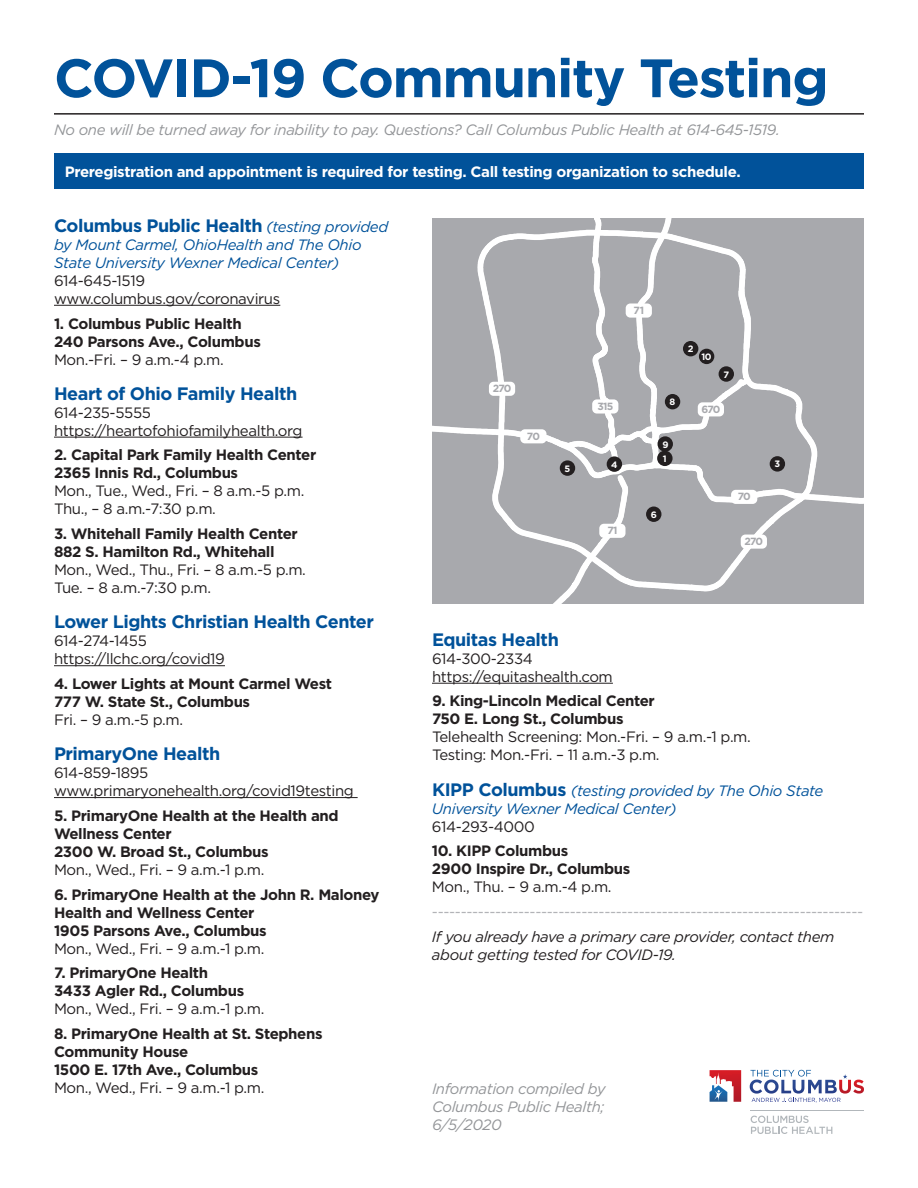
<style>
.page{position:relative;width:918px;height:1188px;background:#fff}
.page>*{position:absolute;margin:0;border:0;box-sizing:border-box;transform-origin:0 0}
.t1{font:700 54px "Gotham";letter-spacing:-.025em;color:#01529a}
.t2{font:700 18px "Gotham";letter-spacing:-.025em;color:#01529a}
.t3{font:15px/18px "Gotham";letter-spacing:-.025em;color:#231f20}
.t4{font:700 15px/18px "Gotham";letter-spacing:-.025em;color:#231f20}
.t5{font:italic 15px/18px "Gotham";letter-spacing:-.025em;color:#01529a}
.t6{font:italic 15px/18px "Gotham";letter-spacing:-.025em;color:#939598;text-align:justify}
.t7{font:700 15px "Gotham";letter-spacing:-.025em;color:#fff}
.t8{font:italic 15px/18px "Gotham";letter-spacing:-.025em;color:#231f20}
.t9{font:15px "Gotham";color:#b2b3b7}
.t10{font:700 10.35px "Gotham";letter-spacing:-.085em;color:#a8a9ad}
.t11{font:700 9.3px "Gotham";color:#fff}
.s1{font-weight:400;font-style:italic;font-size:15px}
.s2{font-weight:700;font-style:normal;font-size:18px}
</style>
<div class="page">
<hr style="left:54px;top:113px;width:810px;height:2px;background:#231f20">
<svg style="left:432px;top:218px;width:432px;height:385px;background:#afb0b3"></svg>
<div style="left:683px;top:341px;width:15px;height:15px;background:#231f20;border-radius:50%"></div>
<div style="left:719px;top:366px;width:15px;height:16px;background:#231f20;border-radius:50%"></div>
<div style="left:770px;top:456px;width:15px;height:16px;background:#231f20;border-radius:50%"></div>
<div style="left:665px;top:394px;width:15px;height:15px;background:#231f20;border-radius:50%"></div>
<div style="left:560px;top:460px;width:15px;height:16px;background:#231f20;border-radius:50%"></div>
<div style="left:646px;top:507px;width:15px;height:15px;background:#231f20;border-radius:50%"></div>
<div style="left:658px;top:436px;width:15px;height:16px;background:#231f20;border-radius:50%"></div>
<div style="left:607px;top:456px;width:15px;height:16px;background:#231f20;border-radius:50%"></div>
<div style="left:698px;top:402px;width:26px;height:14px;background:#fff;border-radius:5px"></div>
<div style="left:731px;top:490px;width:26px;height:14px;background:#fff;border-radius:5px"></div>
<div style="left:599px;top:524px;width:27px;height:14px;background:#fff;border-radius:5px"></div>
<div style="left:520px;top:429px;width:27px;height:14px;background:#fff;border-radius:5px"></div>
<div style="left:592px;top:399px;width:26px;height:15px;background:#fff;border-radius:5px"></div>
<div style="left:626px;top:303px;width:26px;height:15px;background:#fff;border-radius:5px"></div>
<div style="left:489px;top:382px;width:26px;height:14px;background:#fff;border-radius:5px"></div>
<div style="left:741px;top:535px;width:26px;height:14px;background:#fff;border-radius:5px"></div>
<div style="left:699px;top:349px;width:15px;height:15px;background:#231f20;border-radius:50%"></div>
<div style="left:657px;top:451px;width:16px;height:15px;background:#231f20;border-radius:50%"></div>
<hr style="left:750px;top:1110px;width:114px;height:1px;background:#b2b7bb">
<svg style="left:710px;top:1070px;width:31px;height:32px"></svg>
<svg style="left:751px;top:1116px;width:81px;height:18px"></svg>
<svg style="left:750px;top:1070px;width:114px;height:33px"></svg>
<hr style="left:54px;top:305px;width:226px;height:1px;background:#231f20">
<hr style="left:54px;top:437px;width:249px;height:1px;background:#231f20">
<hr style="left:54px;top:665px;width:171px;height:1px;background:#231f20">
<hr style="left:54px;top:797px;width:304px;height:1px;background:#231f20">
<hr style="left:432px;top:683px;width:181px;height:1px;background:#231f20">
<div style="left:54px;top:154px;width:810px;height:35px;background:#01529a"></div>
<h1 class="t1" style="left:54px;top:42px;width:776px">COVID-19 Community Testing</h1>
<p class="t6" style="left:54px;top:121px;width:727px">No one will be turned away for inability to pay. Questions? Call Columbus Public Health at 614-645-1519.</p>
<p class="t7" style="left:65px;top:162px;width:677px">Preregistration and appointment is required for testing. Call testing organization to schedule.</p>
<p class="t2" style="left:54px;top:213px;width:336px">Columbus Public Health <span class="s1">(testing provided</span></p>
<p class="t5" style="left:54px;top:235px;width:309px">by Mount Carmel, OhioHealth and The Ohio<br>State University Wexner Medical Center)</p>
<p class="t3" style="left:54px;top:271px;width:228px">614-645-1519 www.columbus.gov/coronavirus</p>
<p class="t4" style="left:54px;top:314px;width:208px">1. Columbus Public Health<br>240 Parsons Ave., Columbus</p>
<p class="t3" style="left:54px;top:350px;width:171px">Mon.-Fri. – 9 a.m.-4 p.m.</p>
<p class="t2" style="left:54px;top:381px;width:245px">Heart of Ohio Family Health</p>
<p class="t3" style="left:54px;top:403px;width:250px">614-235-5555 https://heartofohiofamilyhealth.org</p>
<p class="t4" style="left:54px;top:446px;width:264px">2. Capital Park Family Health Center<br>2365 Innis Rd., Columbus</p>
<p class="t3" style="left:54px;top:482px;width:252px">Mon., Tue., Wed., Fri. – 8 a.m.-5 p.m.<br>Thu., – 8 a.m.-7:30 p.m.</p>
<p class="t4" style="left:54px;top:525px;width:245px">3. Whitehall Family Health Center<br>882 S. Hamilton Rd., Whitehall</p>
<p class="t3" style="left:54px;top:561px;width:253px">Mon., Wed., Thu., Fri. – 8 a.m.-5 p.m.<br>Tue. – 8 a.m.-7:30 p.m.</p>
<p class="t2" style="left:54px;top:610px;width:322px">Lower Lights Christian Health Center</p>
<p class="t3" style="left:54px;top:632px;width:172px">614-274-1455 https://llchc.org/covid19</p>
<p class="t4" style="left:54px;top:675px;width:280px">4. Lower Lights at Mount Carmel West<br>777 W. State St., Columbus</p>
<p class="t3" style="left:54px;top:710px;width:131px">Fri. – 9 a.m.-5 p.m.</p>
<p class="t2" style="left:54px;top:742px;width:168px">PrimaryOne Health</p>
<p class="t3" style="left:54px;top:763px;width:301px">614-859-1895 www.primaryonehealth.org/covid19testing</p>
<p class="t4" style="left:54px;top:806px;width:286px">5. PrimaryOne Health at the Health and<br>Wellness Center<br>2300 W. Broad St., Columbus</p>
<p class="t3" style="left:54px;top:860px;width:212px">Mon., Wed., Fri. – 9 a.m.-1 p.m.</p>
<p class="t4" style="left:54px;top:885px;width:327px">6. PrimaryOne Health at the John R. Maloney<br>Health and Wellness Center<br>1905 Parsons Ave., Columbus</p>
<p class="t3" style="left:54px;top:939px;width:212px">Mon., Wed., Fri. – 9 a.m.-1 p.m.</p>
<p class="t4" style="left:54px;top:964px;width:192px">7. PrimaryOne Health<br>3433 Agler Rd., Columbus</p>
<p class="t3" style="left:54px;top:1000px;width:212px">Mon., Wed., Fri. – 9 a.m.-1 p.m.</p>
<p class="t4" style="left:54px;top:1025px;width:270px">8. PrimaryOne Health at St. Stephens<br>Community House<br>1500 E. 17th Ave., Columbus</p>
<p class="t3" style="left:54px;top:1078px;width:212px">Mon., Wed., Fri. – 9 a.m.-1 p.m.</p>
<p class="t10" style="left:493px;top:382px;width:20px">270</p>
<p class="t10" style="left:527px;top:429px;width:15px">70</p>
<p class="t11" style="left:565px;top:462px;width:7px">5</p>
<p class="t10" style="left:597px;top:399px;width:17px">315</p>
<p class="t11" style="left:611px;top:458px;width:8px">4</p>
<p class="t10" style="left:607px;top:524px;width:12px">71</p>
<p class="t10" style="left:633px;top:303px;width:12px">71</p>
<p class="t11" style="left:670px;top:396px;width:7px">8</p>
<p class="t11" style="left:663px;top:438px;width:8px">9</p>
<p class="t11" style="left:663px;top:452px;width:5px">1</p>
<p class="t11" style="left:651px;top:508px;width:8px">6</p>
<p class="t11" style="left:688px;top:343px;width:7px">2</p>
<p class="t11" style="left:702px;top:350px;width:11px">10</p>
<p class="t11" style="left:723px;top:368px;width:7px">7</p>
<p class="t10" style="left:701px;top:402px;width:20px">670</p>
<p class="t10" style="left:738px;top:490px;width:15px">70</p>
<p class="t11" style="left:775px;top:458px;width:7px">3</p>
<p class="t10" style="left:745px;top:534px;width:20px">270</p>
<p class="t2" style="left:432px;top:627px;width:128px">Equitas Health</p>
<p class="t3" style="left:432px;top:649px;width:182px">614-300-2334 https://equitashealth.com</p>
<p class="t4" style="left:432px;top:692px;width:224px">9. King-Lincoln Medical Center<br>750 E. Long St., Columbus</p>
<p class="t3" style="left:432px;top:728px;width:320px">Telehealth Screening: Mon.-Fri. – 9 a.m.-1 p.m.<br>Testing: Mon.-Fri. – 11 a.m.-3 p.m.</p>
<p class="t5" style="left:432px;top:781px;width:393px"><span class="s2">KIPP Columbus</span> (testing provided by The Ohio State<br>University Wexner Medical Center)</p>
<p class="t3" style="left:432px;top:817px;width:104px">614-293-4000</p>
<p class="t4" style="left:432px;top:842px;width:200px">10. KIPP Columbus<br>2900 Inspire Dr., Columbus</p>
<p class="t3" style="left:432px;top:878px;width:181px">Mon., Thu. – 9 a.m.-4 p.m.</p>
<p class="t9" style="left:432px;top:902px;width:433px">---------------------------------------------------------------------------</p>
<p class="t8" style="left:432px;top:927px;width:404px">If you already have a primary care provider, contact them about getting tested for COVID-19.</p>
<p class="t6" style="left:432px;top:1079px;width:175px">Information compiled by Columbus Public Health; 6/5/2020</p>
</div>
